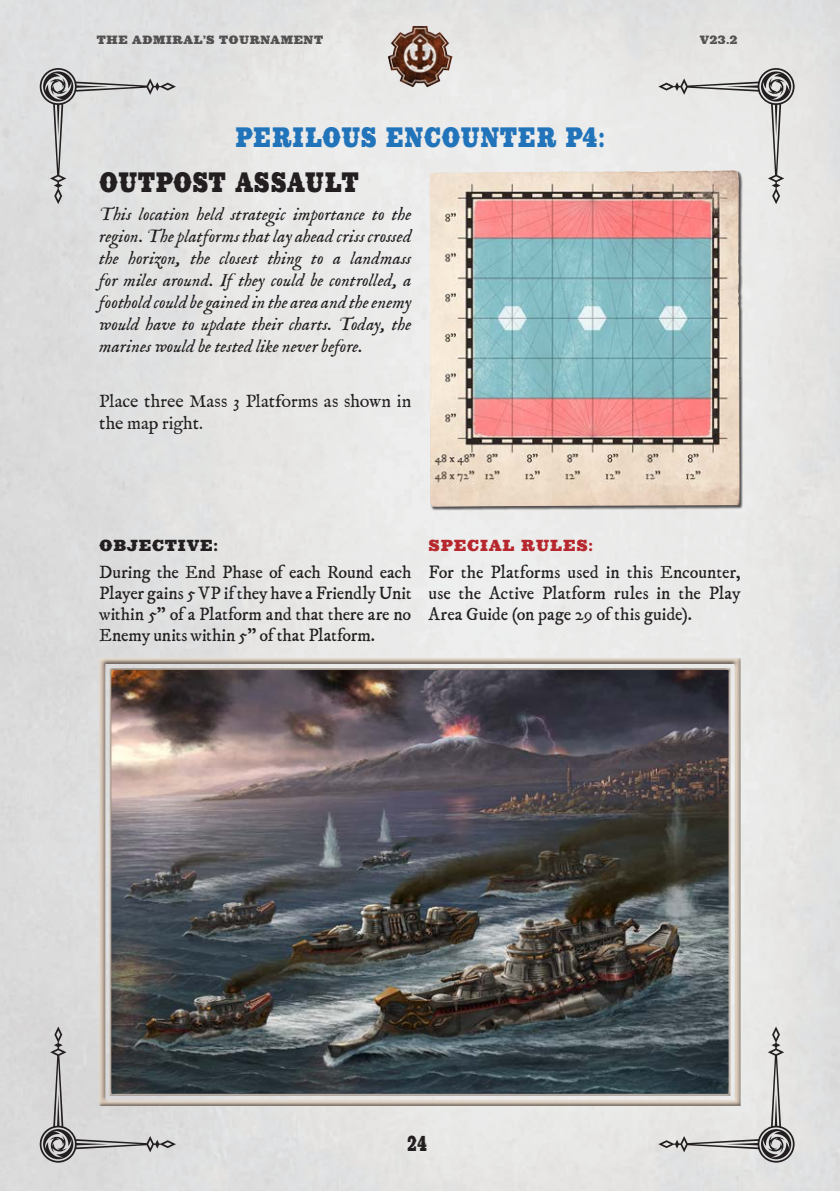
<style>
.page{position:relative;width:840px;height:1191px;background:#fff}
.page>*{position:absolute;margin:0;border:0;box-sizing:border-box;transform-origin:0 0}
.t1{font:28px "Cowboy Western";color:#2173ba;scale:.8 1}
.Body_Copy_italic{font:28px "Cowboy Western";letter-spacing:-.015em;color:#231f20;scale:.8 1}
.DA_Bold_Text{font:21.6px "Cowboy Western";color:#231f20;scale:.67 1}
.Body_Copy_italic-2{font:18px/22px "IM FELL English Italic";letter-spacing:.005em;color:#231f20;text-align:justify}
.Encounters_Body{font:18px/21px "IM FELL DW Pica Roman";letter-spacing:-.005em;color:#231f20;text-align:justify}
.Body_Copy_italic-3{font:18px/22px "IM FELL English Roman";color:#231f20}
.Encounters_Heading{font:16px "Cowboy Western";letter-spacing:.015em;color:#b7282e}
.Encounters_Heading-2{font:16px "Cowboy Western";letter-spacing:.005em;color:#231f20}
.t2{font:12px "Cowboy Western";color:#231f20}
</style>
<div class="page">
<img style="left:0;top:0;width:839px;height:1191px">
<img style="left:387px;top:25px;width:65px;height:63px">
<svg style="left:40px;top:68px;width:136px;height:136px;background:#d0d1d1"></svg>
<svg style="left:658px;top:68px;width:136px;height:136px;background:#d7d7d6"></svg>
<svg style="left:40px;top:1026px;width:136px;height:136px;background:#c4c3c4"></svg>
<svg style="left:658px;top:1026px;width:136px;height:136px;background:#cecdcc"></svg>
<img style="left:429px;top:170px;width:310px;height:337px">
<img style="left:95px;top:655px;width:651px;height:456px">
<p class="t2" style="left:96px;top:31px;width:228px">THE ADMIRAL’S TOURNAMENT</p>
<p class="t2" style="left:699px;top:31px;width:40px">V23.2</p>
<p class="t1" style="left:235px;top:117px;width:463px">PERILOUS ENCOUNTER P4:</p>
<p class="Body_Copy_italic" style="left:99px;top:162px;width:326px">OUTPOST ASSAULT</p>
<p class="Body_Copy_italic-2" style="left:99px;top:204px;width:313px">This location held strategic importance to the region. The platforms that lay ahead criss crossed the horizon, the closest thing to a landmass for miles around. If they could be controlled, a foothold could be gained in the area and the enemy would have to update their charts. Today, the marines would be tested like never before.</p>
<p class="Body_Copy_italic-3" style="left:99px;top:391px;width:313px">Place three Mass 3 Platforms as shown in the map right.</p>
<p class="Encounters_Heading-2" style="left:99px;top:534px;width:120px">OBJECTIVE:</p>
<p class="Encounters_Body" style="left:99px;top:562px;width:313px">During the End Phase of each Round each Player gains 5 VP if they have a Friendly Unit within 5” of a Platform and that there are no Enemy units within 5” of that Platform.</p>
<p class="Encounters_Heading" style="left:428px;top:534px;width:166px">SPECIAL RULES:</p>
<p class="Encounters_Body" style="left:428px;top:562px;width:313px">For the Platforms used in this Encounter, use the Active Platform rules in the Play Area Guide (on page 29 of this guide).</p>
<p class="DA_Bold_Text" style="left:407px;top:1127px;width:32px">24</p>
</div>
